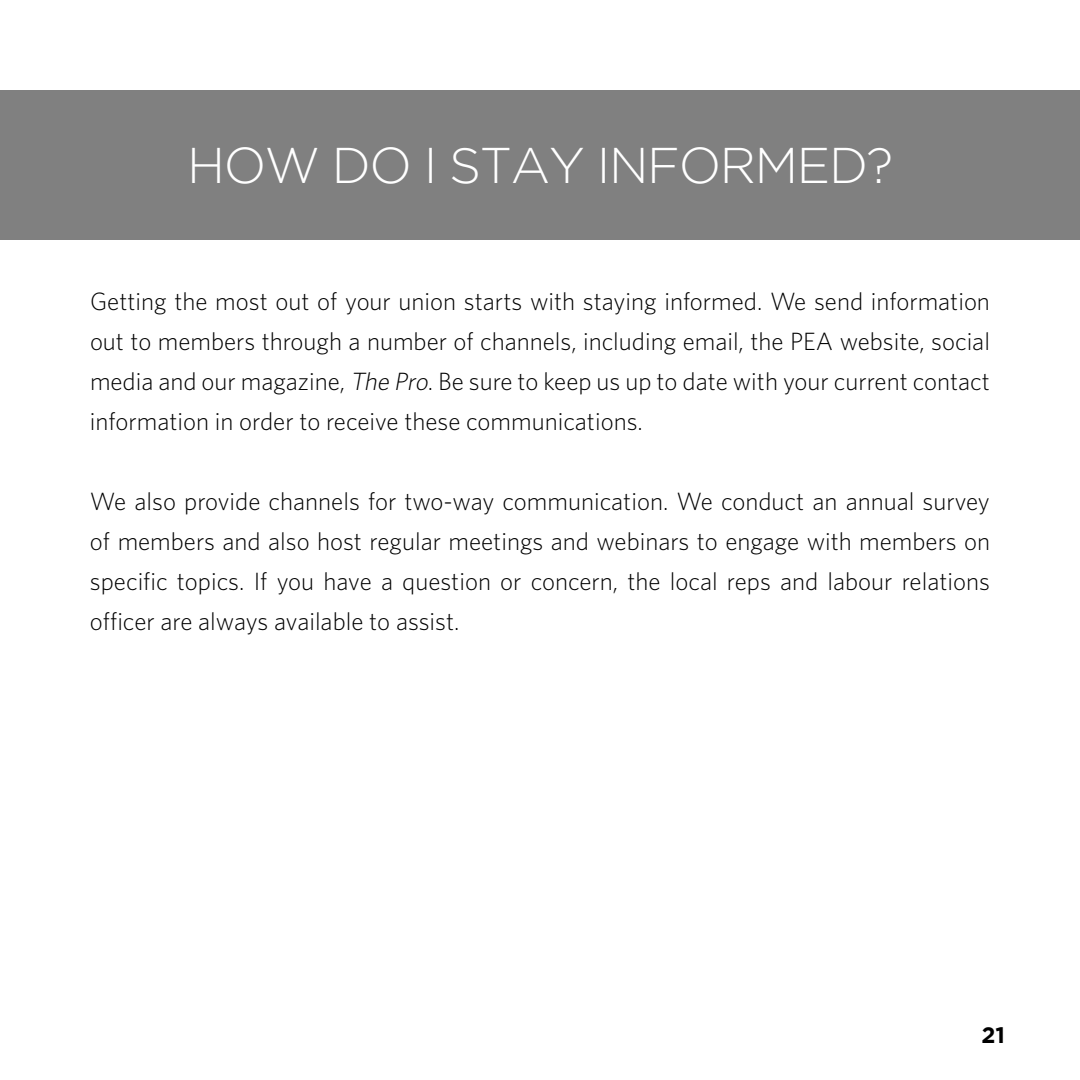
<style>
.page{position:relative;width:1080px;height:1080px;background:#fff}
.page>*{position:absolute;margin:0;border:0;box-sizing:border-box;transform-origin:0 0}
.t1{font:300 50px "Gotham";letter-spacing:-.025em;color:#fff}
.t2{font:300 25px/40px "Whitney";color:#000;text-align:justify}
.t3{font:700 22.5px "Gotham";color:#000}
.s1{font-style:italic}
</style>
<div class="page">
<div style="left:0;top:90px;width:1080px;height:150px;background:#808080"></div>
<h1 class="t1" style="left:187px;top:138px;width:708px">HOW DO I STAY INFORMED?</h1>
<p class="t2" style="left:90px;top:281px;width:902px">Getting the most out of your union starts with staying informed. We send information out to members through a number of channels, including email, the PEA website, social media and our magazine, <span class="s1">The Pro</span>. Be sure to keep us up to date with your current contact information in order to receive these communications.</p>
<p class="t2" style="left:90px;top:481px;width:902px">We also provide channels for two-way communication. We conduct an annual survey of members and also host regular meetings and webinars to engage with members on specific topics. If you have a question or concern, the local reps and labour relations officer are always available to assist.</p>
<p class="t3" style="left:981px;top:1022px;width:25px">21</p>
</div>
